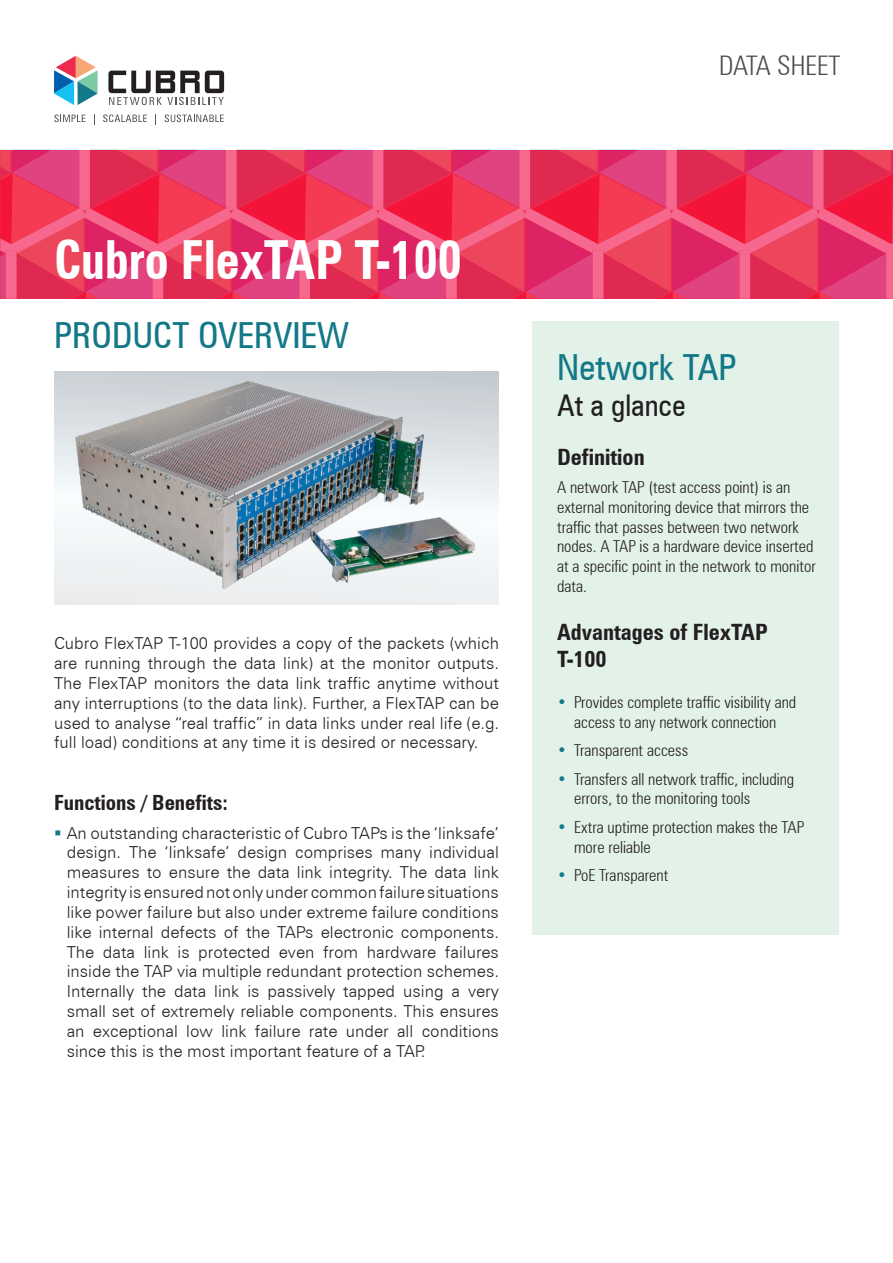
<style>
.page{position:relative;width:893px;height:1263px;background:#fff}
.page>*{position:absolute;margin:0;border:0;box-sizing:border-box;transform-origin:0 0}
.t1{font:700 condensed 54px "Zurich BT";color:#fff;scale:.9 1}
.t2{font:condensed 36px "Zurich BT";color:#137887}
.t3{font:condensed 30px "Zurich BT";color:#231f20}
.t4{font:300 condensed 27px "Zurich BT";color:#4b4c4d}
.t5{font:700 condensed 22.5px/27px "Zurich BT";color:#231f20}
.t6{font:700 condensed 21px "Zurich BT";color:#231f20}
.t7{font:300 16.5px/19.8px "Zurich BT";color:#231f20;text-align:justify}
.t8{font:300 condensed 16.5px/19.8px "Zurich BT";color:#231f20}
.s1{color:#137887}
</style>
<div class="page">
<svg style="left:54px;top:371px;width:445px;height:233px"></svg>
<svg style="left:0;top:150px;width:893px;height:149px"></svg>
<svg style="left:108px;top:71px;width:116px;height:34px"></svg>
<svg style="left:54px;top:56px;width:44px;height:49px"></svg>
<svg style="left:54px;top:114px;width:31px;height:8px"></svg>
<svg style="left:103px;top:114px;width:44px;height:8px"></svg>
<svg style="left:165px;top:114px;width:59px;height:8px"></svg>
<div style="left:533px;top:321px;width:306px;height:614px;background:#e3f2e9"></div>
<img style="left:73px;top:372px;width:404px;height:217px">
<h3 class="t4" style="left:719px;top:49px;width:123px">DATA SHEET</h3>
<h1 class="t1" style="left:54px;top:227px;width:455px">Cubro FlexTAP T-100</h1>
<h2 class="t2" style="left:54px;top:314px;width:297px">PRODUCT OVERVIEW</h2>
<p class="t7" style="left:54px;top:633px;width:446px">Cubro FlexTAP T-100 provides a copy of the packets (which are running through the data link) at the monitor outputs.<br>The FlexTAP monitors the data link traffic anytime without any interruptions (to the data link). Further, a FlexTAP can be used to analyse “real traffic” in data links under real life (e.g. full load) conditions at any time it is desired or necessary.</p>
<p class="t6" style="left:54px;top:790px;width:175px">Functions / Benefits:</p>
<p class="t7" style="left:67px;top:823px;width:434px">An outstanding characteristic of Cubro TAPs is the ‘linksafe’ design. The ‘linksafe’ design comprises many individual measures to ensure the data link integrity. The data link integrity is ensured not only under common failure situations like power failure but also under extreme failure conditions like internal defects of the TAPs electronic components.<br>The data link is protected even from hardware failures inside the TAP via multiple redundant protection schemes.<br>Internally the data link is passively tapped using a very small set of extremely reliable components. This ensures an exceptional low link failure rate under all conditions since this is the most important feature of a TAP.</p>
<h2 class="t2" style="left:557px;top:346px;width:181px">Network TAP</h2>
<h3 class="t3" style="left:557px;top:387px;width:130px">At a glance</h3>
<h3 class="t5" style="left:557px;top:443px;width:89px">Definition</h3>
<p class="t8" style="left:557px;top:477px;width:260px">A network TAP (test access point) is an external monitoring device that mirrors the traffic that passes between two network nodes. A TAP is a hardware device inserted at a specific point in the network to monitor data.</p>
<h3 class="t5" style="left:557px;top:618px;width:212px">Advantages of FlexTAP<br>T-100</h3>
<p class="t8" style="left:557px;top:692px;width:241px;text-align:center"><span class="s1">•</span> Provides complete traffic visibility and access to any network connection</p>
<p class="t8" style="left:557px;top:740px;width:133px"><span class="s1">•</span> Transparent access</p>
<p class="t8" style="left:574px;top:769px;width:222px;text-indent:-17px"><span class="s1">•</span> Transfers all network traffic, including errors, to the monitoring tools</p>
<p class="t8" style="left:574px;top:817px;width:231px;text-indent:-17px"><span class="s1">•</span> Extra uptime protection makes the TAP more reliable</p>
<p class="t8" style="left:557px;top:865px;width:113px"><span class="s1">•</span> PoE Transparent</p>
</div>
